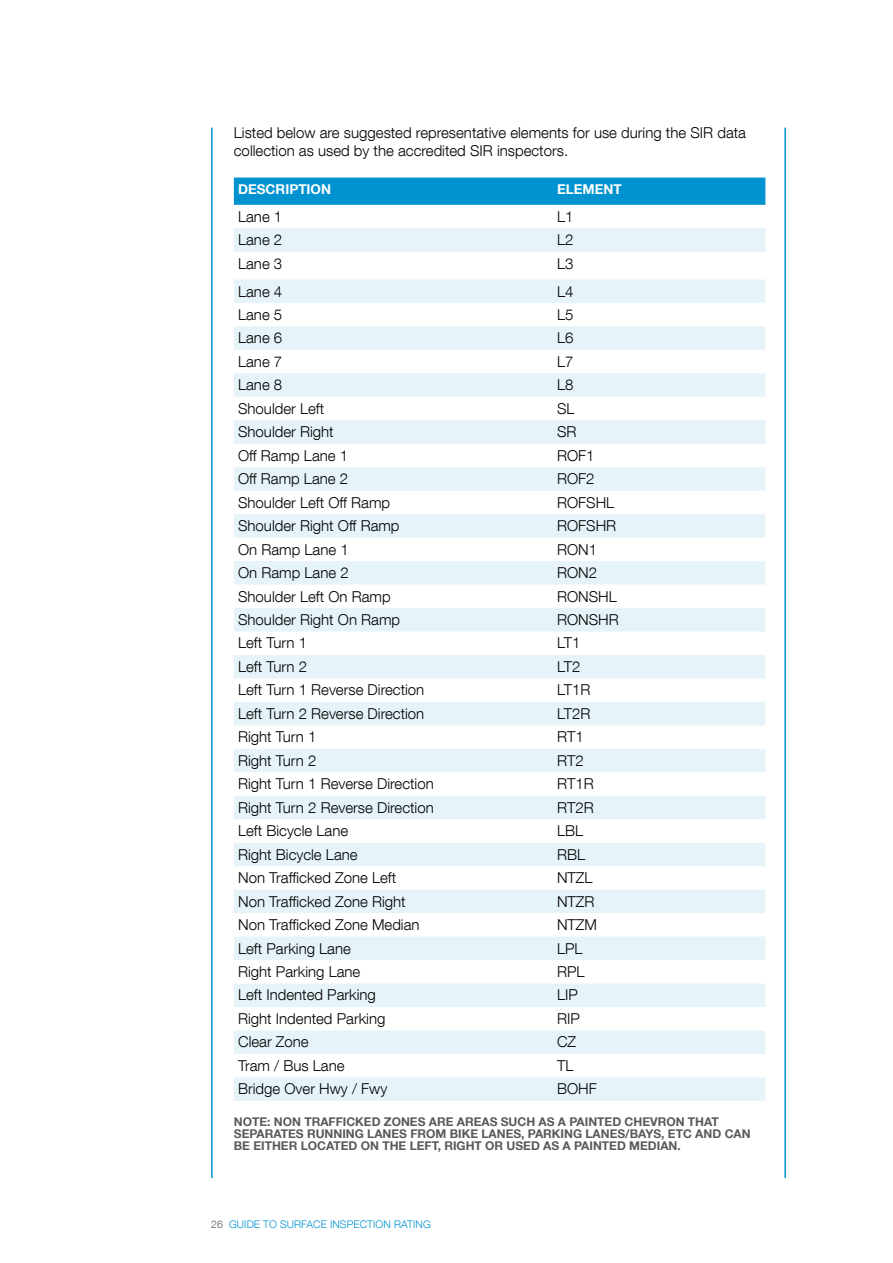
<style>
.page{position:relative;width:893px;height:1263px;background:#fff}
.page>*{position:absolute;margin:0;border:0;box-sizing:border-box;transform-origin:0 0}
.t1{font:300 15px/18px "Helvetica Neue LT Com";color:#000}
.t2{font:700 13.5px "Helvetica Neue LT Com";color:#fff}
.t3{font:700 12px "Helvetica Neue LT Com";color:#58595b}
.t4{font:300 10.5px "Helvetica Neue LT Com";letter-spacing:.01em;color:#0093d0}
.s1{color:#58595b}
</style>
<div class="page">
<div style="left:234px;top:178px;width:531px;height:27px;background:#0093d0"></div>
<svg style="left:234px;top:228px;width:531px;height:873px;fill:#ecf7fb"></svg>
<hr style="left:211px;top:128px;width:2px;height:1050px;background:#0093d0">
<hr style="left:784px;top:128px;width:2px;height:1050px;background:#0093d0">
<p class="t1" style="left:234px;top:124px;width:514px">Listed below are suggested representative elements for use during the SIR data collection as used by the accredited SIR inspectors.</p>
<p class="t2" style="left:238px;top:180px;width:94px">DESCRIPTION</p>
<p class="t2" style="left:557px;top:180px;width:28px">ELEME</p>
<p class="t2" style="left:604px;top:180px;width:19px">NT</p>
<p class="t1" style="left:238px;top:207px;width:46px">Lane 1</p>
<p class="t1" style="left:557px;top:207px;width:18px">L1</p>
<p class="t1" style="left:238px;top:231px;width:46px">Lane 2</p>
<p class="t1" style="left:557px;top:231px;width:18px">L2</p>
<p class="t1" style="left:238px;top:254px;width:46px">Lane 3</p>
<p class="t1" style="left:557px;top:254px;width:18px">L3</p>
<p class="t1" style="left:238px;top:282px;width:46px">Lane 4</p>
<p class="t1" style="left:557px;top:282px;width:18px">L4</p>
<p class="t1" style="left:238px;top:305px;width:46px">Lane 5</p>
<p class="t1" style="left:557px;top:305px;width:18px">L5</p>
<p class="t1" style="left:238px;top:329px;width:46px">Lane 6</p>
<p class="t1" style="left:557px;top:329px;width:18px">L6</p>
<p class="t1" style="left:238px;top:352px;width:46px">Lane 7</p>
<p class="t1" style="left:557px;top:352px;width:18px">L7</p>
<p class="t1" style="left:238px;top:376px;width:46px">Lane 8</p>
<p class="t1" style="left:557px;top:376px;width:18px">L8</p>
<p class="t1" style="left:238px;top:399px;width:88px">Shoulder Left</p>
<p class="t1" style="left:557px;top:399px;width:19px">SL</p>
<p class="t1" style="left:238px;top:423px;width:97px">Shoulder Right</p>
<p class="t1" style="left:557px;top:423px;width:21px">SR</p>
<p class="t1" style="left:238px;top:446px;width:112px">Off Ramp Lane 1</p>
<p class="t1" style="left:557px;top:446px;width:39px">ROF1</p>
<p class="t1" style="left:238px;top:470px;width:112px">Off Ramp Lane 2</p>
<p class="t1" style="left:557px;top:470px;width:39px">ROF2</p>
<p class="t1" style="left:238px;top:493px;width:153px">Shoulder Left Off Ramp</p>
<p class="t1" style="left:557px;top:493px;width:59px">ROFSHL</p>
<p class="t1" style="left:238px;top:516px;width:163px">Shoulder Right Off Ramp</p>
<p class="t1" style="left:557px;top:516px;width:61px">ROFSHR</p>
<p class="t1" style="left:238px;top:540px;width:112px">On Ramp Lane 1</p>
<p class="t1" style="left:557px;top:540px;width:42px">RON1</p>
<p class="t1" style="left:238px;top:563px;width:112px">On Ramp Lane 2</p>
<p class="t1" style="left:557px;top:563px;width:42px">RON2</p>
<p class="t1" style="left:238px;top:587px;width:154px">Shoulder Left On Ramp</p>
<p class="t1" style="left:557px;top:587px;width:61px">RONSHL</p>
<p class="t1" style="left:238px;top:610px;width:163px">Shoulder Right On Ramp</p>
<p class="t1" style="left:557px;top:610px;width:63px">RONSHR</p>
<p class="t1" style="left:238px;top:634px;width:70px">Left Turn 1</p>
<p class="t1" style="left:557px;top:634px;width:25px">LT1</p>
<p class="t1" style="left:238px;top:657px;width:70px">Left Turn 2</p>
<p class="t1" style="left:557px;top:657px;width:25px">LT2</p>
<p class="t1" style="left:238px;top:681px;width:188px">Left Turn 1 Reverse Direction</p>
<p class="t1" style="left:557px;top:681px;width:35px">LT1R</p>
<p class="t1" style="left:238px;top:704px;width:188px">Left Turn 2 Reverse Direction</p>
<p class="t1" style="left:557px;top:704px;width:35px">LT2R</p>
<p class="t1" style="left:238px;top:728px;width:80px">Right Turn 1</p>
<p class="t1" style="left:557px;top:728px;width:28px">RT1</p>
<p class="t1" style="left:238px;top:751px;width:80px">Right Turn 2</p>
<p class="t1" style="left:557px;top:751px;width:28px">RT2</p>
<p class="t1" style="left:238px;top:775px;width:197px">Right Turn 1 Reverse Direction</p>
<p class="t1" style="left:557px;top:775px;width:38px">RT1R</p>
<p class="t1" style="left:238px;top:798px;width:197px">Right Turn 2 Reverse Direction</p>
<p class="t1" style="left:557px;top:798px;width:38px">RT2R</p>
<p class="t1" style="left:238px;top:821px;width:112px">Left Bicycle Lane</p>
<p class="t1" style="left:557px;top:821px;width:28px">LBL</p>
<p class="t1" style="left:238px;top:845px;width:121px">Right Bicycle Lane</p>
<p class="t1" style="left:557px;top:845px;width:30px">RBL</p>
<p class="t1" style="left:238px;top:868px;width:160px">Non Trafficked Zone Left</p>
<p class="t1" style="left:557px;top:868px;width:37px">NTZL</p>
<p class="t1" style="left:238px;top:892px;width:169px">Non Trafficked Zone Right</p>
<p class="t1" style="left:557px;top:892px;width:39px">NTZR</p>
<p class="t1" style="left:238px;top:915px;width:183px">Non Trafficked Zone Median</p>
<p class="t1" style="left:557px;top:915px;width:42px">NTZM</p>
<p class="t1" style="left:238px;top:939px;width:114px">Left Parking Lane</p>
<p class="t1" style="left:557px;top:939px;width:27px">LPL</p>
<p class="t1" style="left:238px;top:962px;width:124px">Right Parking Lane</p>
<p class="t1" style="left:557px;top:962px;width:29px">RPL</p>
<p class="t1" style="left:238px;top:986px;width:139px">Left Indented Parking</p>
<p class="t1" style="left:557px;top:986px;width:22px">LIP</p>
<p class="t1" style="left:238px;top:1009px;width:149px">Right Indented Parking</p>
<p class="t1" style="left:557px;top:1009px;width:24px">RIP</p>
<p class="t1" style="left:238px;top:1033px;width:72px">Clear Zone</p>
<p class="t1" style="left:557px;top:1033px;width:21px">CZ</p>
<p class="t1" style="left:238px;top:1056px;width:108px">Tram / Bus Lane</p>
<p class="t1" style="left:557px;top:1056px;width:18px">TL</p>
<p class="t1" style="left:238px;top:1080px;width:151px">Bridge Over Hwy / Fwy</p>
<p class="t1" style="left:557px;top:1080px;width:41px">BOHF</p>
<p class="t3" style="left:234px;top:1114px;width:95px">NOTE: NON TRAFFIC</p>
<p class="t3" style="left:355px;top:1114px;width:163px">KED ZON ES ARE AREAS SUCH</p>
<p class="t3" style="left:539px;top:1114px;width:182px">AS A PAINTED CH EVRON THAT</p>
<p class="t3" style="left:234px;top:1126px;width:91px">SEPARATES RUNNING</p>
<p class="t3" style="left:367px;top:1126px;width:9px">LAN</p>
<p class="t3" style="left:391px;top:1126px;width:99px">ES FROM BIKE LAN</p>
<p class="t3" style="left:506px;top:1126px;width:63px">ES, PARKING</p>
<p class="t3" style="left:585px;top:1126px;width:9px">LAN</p>
<p class="t3" style="left:610px;top:1126px;width:96px">ES/BAYS, ETC AND</p>
<p class="t3" style="left:725px;top:1126px;width:10px">CAN</p>
<p class="t3" style="left:234px;top:1138px;width:77px">BE EITHER LOCA</p>
<p class="t3" style="left:333px;top:1138px;width:323px">TED ON THE LEFT, RIGHT OR USED AS A PAINTED MEDIAN</p>
<p class="t3" style="left:677px;top:1138px;width:5px">.</p>
<p class="t4" style="left:211px;top:1218px;width:221px"><span class="s1">26</span> GUIDE TO SURFACE INSPECTION RATING</p>
</div>
